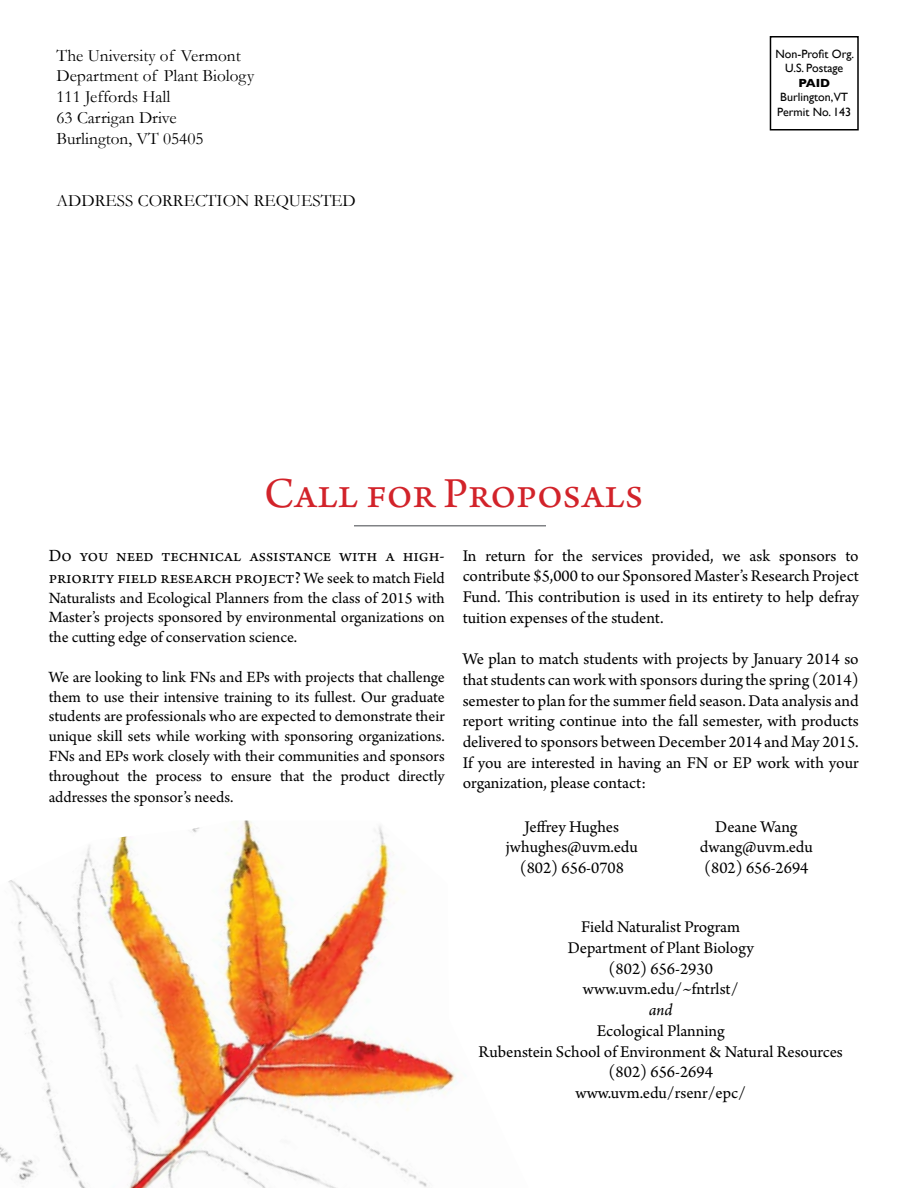
<style>
.page{position:relative;width:918px;height:1188px;background:#fff}
.page>*{position:absolute;margin:0;border:0;box-sizing:border-box;transform-origin:0 0}
.t1{font:45px "Arno Pro";color:#d2232a}
.t2{font:18px/21.6px "Arno Pro";color:#000}
.t3{font:17.25px/20.7px "Arno Pro";color:#000;text-align:center}
.t4{font:17.25px/20.7px "Garamond";color:#000}
.t5{font:italic 17.25px "Arno Pro";color:#000}
.t6{font:16.5px/20px "Arno Pro";color:#000;text-align:justify}
.t7{font:12px/14.4px "Gill Sans";color:#000;text-align:center}
.t8{font:700 12px "Gill Sans";color:#000}
.s1{font-size:16.5px}
</style>
<div class="page">
<img style="left:0;top:820px;width:457px;height:368px">
<div style="left:770px;top:36px;width:89px;height:94px;border:2px solid #000"></div>
<hr style="left:354px;top:525px;width:192px;height:1px;background:#808285">
<p class="t4" style="left:57px;top:45px;width:199px">The University of Vermont<br>Department of Plant Biology<br>111 Jeffords Hall<br>63 Carrigan Drive<br>Burlington, VT 05405</p>
<p class="t4" style="left:57px;top:190px;width:301px">ADDRESS CORRECTION REQUESTED</p>
<h1 class="t1" style="left:264px;top:467px;width:380px">Call for Proposals</h1>
<p class="t7" style="left:775px;top:47px;width:80px">Non-Profit Org.<br>U.S. Postage</p>
<p class="t8" style="left:798px;top:76px;width:33px">PAID</p>
<p class="t7" style="left:777px;top:90px;width:75px;text-align:left">Burlington,VT<br>Permit No. 143</p>
<p class="t2" style="left:49px;top:546px;width:397px">Do you need technical assistance with a high&shy;priority field research project? <span class="s1">We seek to match Field</span></p>
<p class="t6" style="left:49px;top:589px;width:398px">Naturalists and Ecological Planners from the class of 2015 with Master’s projects sponsored by environmental organizations on the cutting edge of conservation science.</p>
<p class="t6" style="left:49px;top:668px;width:398px">We are looking to link FNs and EPs with projects that challenge them to use their intensive training to its fullest. Our graduate students are professionals who are expected to demonstrate their unique skill sets while working with sponsoring organizations.<br>FNs and EPs work closely with their communities and sponsors throughout the process to ensure that the product directly addresses the sponsor’s needs.</p>
<p class="t3" style="left:463px;top:546px;width:398px;text-align:justify">In return for the services provided, we ask sponsors to contribute $5,000 to our Sponsored Master’s Research Project Fund. This contribution is used in its entirety to help defray tuition expenses of the student.</p>
<p class="t3" style="left:463px;top:650px;width:398px;text-align:justify">We plan to match students with projects by January 2014 so that students can work with sponsors during the spring (2014) semester to plan for the summer field season. Data analysis and report writing continue into the fall semester, with products delivered to sponsors between December 2014 and May 2015.<br>If you are interested in having an FN or EP work with your organization, please contact:</p>
<p class="t3" style="left:506px;top:817px;width:133px">Jeffrey Hughes jwhughes@uvm.edu (802) 656-0708</p>
<p class="t3" style="left:700px;top:817px;width:115px">Deane Wang dwang@uvm.edu (802) 656-2694</p>
<p class="t3" style="left:568px;top:918px;width:188px">Field Naturalist Program<br>Department of Plant Biology (802) 656-2930 www.uvm.edu/~fntrlst/</p>
<p class="t5" style="left:649px;top:1000px;width:25px">and</p>
<p class="t3" style="left:479px;top:1021px;width:366px">Ecological Planning<br>Rubenstein School of Environment &amp; Natural Resources (802) 656-2694<br>www.uvm.edu/rsenr/epc/</p>
</div>
